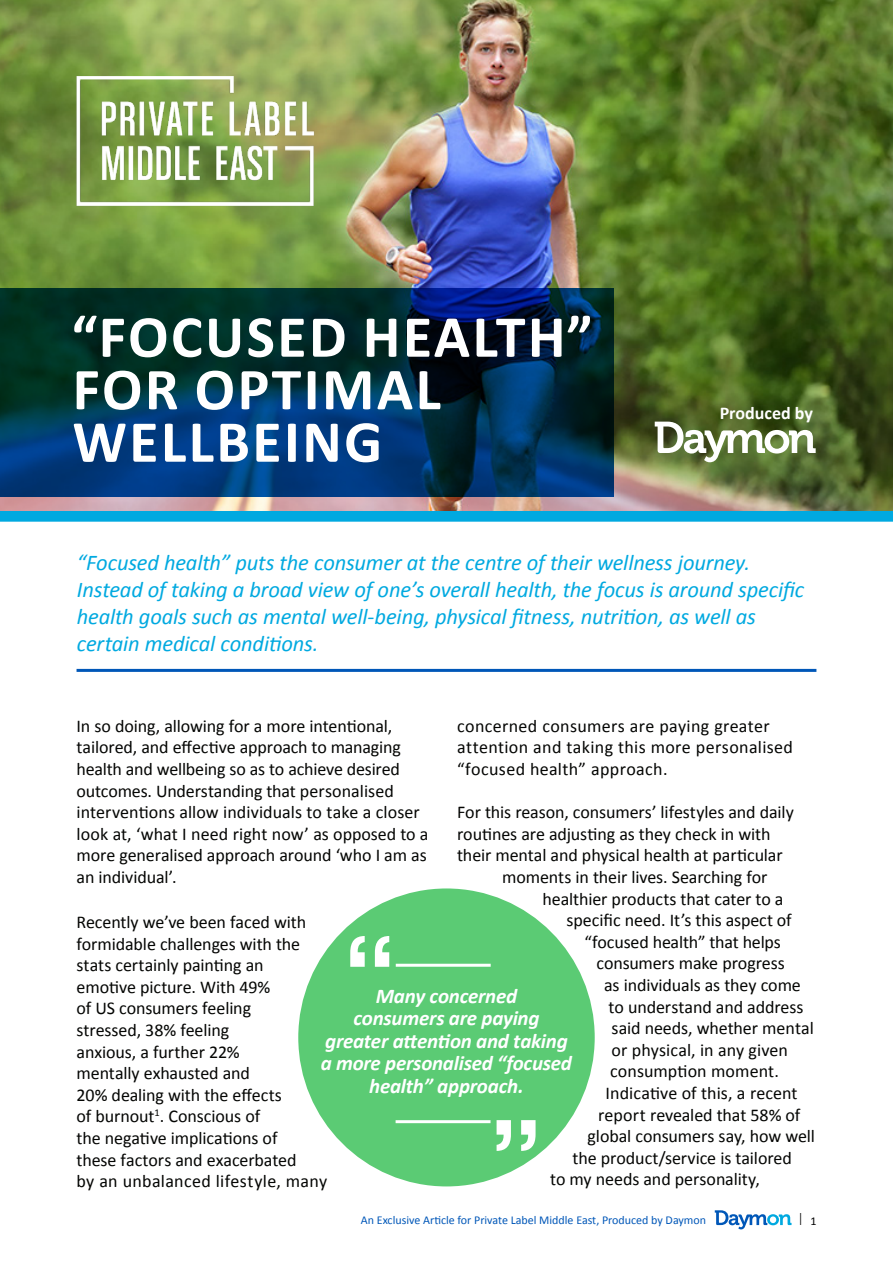
<style>
.page{position:relative;width:893px;height:1263px;background:#fff}
.page>*{position:absolute;margin:0;border:0;box-sizing:border-box;transform-origin:0 0}
.t1{font:700 60px/52.5px "Calibri";letter-spacing:.04em;color:#fff}
.t2{font:italic 22.5px/27px "Calibri";letter-spacing:-.01em;color:#00a9e0}
.t3{font:italic 700 21px/22.5px "Calibri";letter-spacing:-.01em;color:#fff;text-align:center}
.t4{font:18px/21.6px "Calibri";letter-spacing:-.005em;color:#040503}
.t5{font:18px/21.6px "Calibri";letter-spacing:.02em;color:#040503}
.t6{font:700 18px "Calibri";color:#fff}
.t7{font:12px "Calibri";color:#0057b8}
.t8{font:12px "Minion Pro";color:#000}
.s1{font-family:"Calibri"}
</style>
<div class="page">
<div style="left:0;top:508px;width:893px;height:14px;background:#00a9e0"></div>
<svg style="left:715px;top:1210px;width:76px;height:19px"></svg>
<img style="left:0;top:0;width:893px;height:510px">
<svg style="left:0;top:288px;width:614px;height:208px;background:#002f4d"></svg>
<hr style="left:77px;top:669px;width:739px;height:3px;background:#0057b8">
<svg style="left:655px;top:422px;width:161px;height:40px"></svg>
<img style="left:76px;top:76px;width:251px;height:130px">
<div style="left:298px;top:888px;width:297px;height:298px;background:#5bcb74;border-radius:50%"></div>
<hr style="left:396px;top:1120px;width:94px;height:3px;background:#fff">
<hr style="left:396px;top:964px;width:95px;height:3px;background:#fff">
<svg style="left:497px;top:1120px;width:39px;height:31px"></svg>
<svg style="left:350px;top:936px;width:39px;height:31px"></svg>
<h1 class="t1" style="left:71px;top:308px;width:523px">“FOCUSED HEALTH”<br>FOR OPTIMAL<br>WELLBEING</h1>
<p class="t6" style="left:720px;top:401px;width:95px">Produced by</p>
<p class="t2" style="left:77px;top:548px;width:729px">“Focused health” puts the consumer at the centre of their wellness journey.<br>Instead of taking a broad view of one’s overall health, the focus is around specific health goals such as mental well-being, physical fitness, nutrition, as well as certain medical conditions.</p>
<p class="t4" style="left:77px;top:714px;width:353px">In so doing, allowing for a more intentional, tailored, and effective approach to managing health and wellbeing so as to achieve desired outcomes. Understanding that personalised interventions allow individuals to take a closer look at, ‘what I need right now’ as opposed to a more generalised approach around ‘who I am as an individual’.</p>
<p class="t4" style="left:77px;top:911px;width:252px">Recently we’ve been faced with formidable challenges with the stats certainly painting an emotive picture. With 49%<br>of US consumers feeling<br>stressed, 38% feeling<br>anxious, a further 22%<br>mentally exhausted and<br>20% dealing with the effects<br>of burnout<sup>1</sup>. Conscious of<br>the negative implications of<br>these factors and exacerbated<br>by an unbalanced lifestyle, many</p>
<p class="t5" style="left:457px;top:714px;width:337px">concerned consumers are paying greater attention and taking this more personalised “focused health” approach.</p>
<p class="t4" style="left:457px;top:801px;width:338px">For this reason, consumers’ lifestyles and daily</p>
<p class="t4" style="left:457px;top:822px;width:315px">routines are adjusting as they check in with</p>
<p class="t4" style="left:457px;top:844px;width:327px">their mental and physical health at particular</p>
<p class="t4" style="left:502px;top:866px;width:267px">moments in their lives. Searching for</p>
<p class="t4" style="left:543px;top:887px;width:242px">healthier products that cater to a</p>
<p class="t4" style="left:567px;top:909px;width:227px">specific need. It’s this aspect of</p>
<p class="t4" style="left:585px;top:930px;width:198px">“focused health” that helps</p>
<p class="t4" style="left:597px;top:952px;width:190px">consumers make progress</p>
<p class="t4" style="left:604px;top:974px;width:198px">as individuals as they come</p>
<p class="t4" style="left:609px;top:995px;width:196px">to understand and address</p>
<p class="t4" style="left:612px;top:1017px;width:204px">said needs, whether mental</p>
<p class="t4" style="left:612px;top:1038px;width:178px">or physical, in any given</p>
<p class="t4" style="left:610px;top:1060px;width:170px">consumption moment.</p>
<p class="t4" style="left:606px;top:1082px;width:194px">Indicative of this, a recent</p>
<p class="t4" style="left:598px;top:1103px;width:204px">report revealed that 58% of</p>
<p class="t4" style="left:588px;top:1125px;width:229px">global consumers say, how well</p>
<p class="t4" style="left:573px;top:1146px;width:221px">the product/service is tailored</p>
<p class="t4" style="left:550px;top:1168px;width:211px">to my needs and personality,</p>
<p class="t3" style="left:321px;top:984px;width:253px">Many concerned<br>consumers are paying greater attention and taking a more personalised “focused health” approach.</p>
<p class="t7" style="left:361px;top:1211px;width:347px">An Exclusive Article for Private Label Middle East, Produced by Daymon</p>
<p class="t8" style="left:799px;top:1210px;width:19px">| <span class="s1">1</span></p>
</div>
